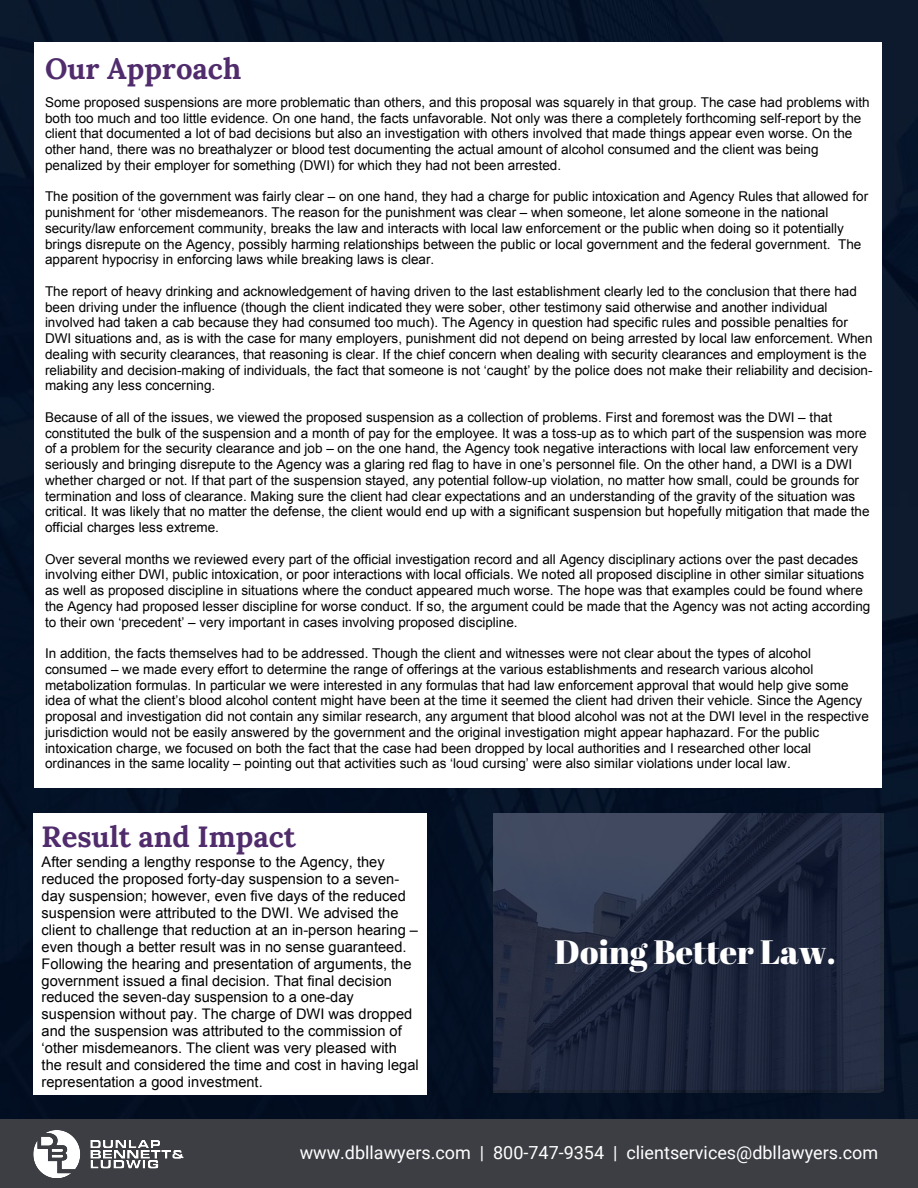
<style>
.page{position:relative;width:918px;height:1188px;background:#041227}
.page>*{position:absolute;margin:0;border:0;box-sizing:border-box;transform-origin:0 0}
.t1{font:33.75px "Abril Fatface";color:#fff}
.t2{font:700 29.25px "Lora";color:#502c6c}
.t3{font:18px "Roboto";color:#fff}
.t4{font:14.7px/16.8px "Arial";color:#000}
.t5{font:13.5px/15.8px "Arial";color:#000}
</style>
<div class="page">
<div style="left:35px;top:42px;width:847px;height:745px;background:#fff"></div>
<div style="left:33px;top:813px;width:393px;height:282px;background:#fff"></div>
<img style="left:494px;top:813px;width:389px;height:279px">
<div style="left:0;top:1119px;width:918px;height:69px;background:#3d3e43"></div>
<img style="left:33px;top:1131px;width:151px;height:47px">
<h2 class="t2" style="left:45px;top:46px;width:198px">Our Approach</h2>
<p class="t5" style="left:45px;top:94px;width:826px">Some proposed suspensions are more problematic than others, and this proposal was squarely in that group. The case had problems with both too much and too little evidence. On one hand, the facts unfavorable. Not only was there a completely forthcoming self-report by the client that documented a lot of bad decisions but also an investigation with others involved that made things appear even worse. On the other hand, there was no breathalyzer or blood test documenting the actual amount of alcohol consumed and the client was being penalized by their employer for something (DWI) for which they had not been arrested.</p>
<p class="t5" style="left:45px;top:189px;width:825px">The position of the government was fairly clear – on one hand, they had a charge for public intoxication and Agency Rules that allowed for punishment for ‘other misdemeanors. The reason for the punishment was clear – when someone, let alone someone in the national security/law enforcement community, breaks the law and interacts with local law enforcement or the public when doing so it potentially brings disrepute on the Agency, possibly harming relationships between the public or local government and the federal government. The apparent hypocrisy in enforcing laws while breaking laws is clear.</p>
<p class="t5" style="left:45px;top:283px;width:829px">The report of heavy drinking and acknowledgement of having driven to the last establishment clearly led to the conclusion that there had been driving under the influence (though the client indicated they were sober, other testimony said otherwise and another individual involved had taken a cab because they had consumed too much). The Agency in question had specific rules and possible penalties for DWI situations and, as is with the case for many employers, punishment did not depend on being arrested by local law enforcement. When dealing with security clearances, that reasoning is clear. If the chief concern when dealing with security clearances and employment is the reliability and decision-making of individuals, the fact that someone is not ‘caught’ by the police does not make their reliability and decision&shy;making any less concerning.</p>
<p class="t5" style="left:45px;top:409px;width:826px">Because of all of the issues, we viewed the proposed suspension as a collection of problems. First and foremost was the DWI – that constituted the bulk of the suspension and a month of pay for the employee. It was a toss-up as to which part of the suspension was more of a problem for the security clearance and job – on the one hand, the Agency took negative interactions with local law enforcement very seriously and bringing disrepute to the Agency was a glaring red flag to have in one’s personnel file. On the other hand, a DWI is a DWI whether charged or not. If that part of the suspension stayed, any potential follow-up violation, no matter how small, could be grounds for termination and loss of clearance. Making sure the client had clear expectations and an understanding of the gravity of the situation was critical. It was likely that no matter the defense, the client would end up with a significant suspension but hopefully mitigation that made the official charges less extreme.</p>
<p class="t5" style="left:45px;top:551px;width:827px">Over several months we reviewed every part of the official investigation record and all Agency disciplinary actions over the past decades involving either DWI, public intoxication, or poor interactions with local officials. We noted all proposed discipline in other similar situations as well as proposed discipline in situations where the conduct appeared much worse. The hope was that examples could be found where the Agency had proposed lesser discipline for worse conduct. If so, the argument could be made that the Agency was not acting according to their own ‘precedent’ – very important in cases involving proposed discipline.</p>
<p class="t5" style="left:45px;top:646px;width:825px">In addition, the facts themselves had to be addressed. Though the client and witnesses were not clear about the types of alcohol consumed – we made every effort to determine the range of offerings at the various establishments and research various alcohol metabolization formulas. In particular we were interested in any formulas that had law enforcement approval that would help give some idea of what the client’s blood alcohol content might have been at the time it seemed the client had driven their vehicle. Since the Agency proposal and investigation did not contain any similar research, any argument that blood alcohol was not at the DWI level in the respective jurisdiction would not be easily answered by the government and the original investigation might appear haphazard. For the public intoxication charge, we focused on both the fact that the case had been dropped by local authorities and I researched other local ordinances in the same locality – pointing out that activities such as ‘loud cursing’ were also similar violations under local law.</p>
<h2 class="t2" style="left:42px;top:815px;width:256px">Result and Impact</h2>
<p class="t4" style="left:42px;top:854px;width:379px">After sending a lengthy response to the Agency, they reduced the proposed forty-day suspension to a seven&shy;day suspension; however, even five days of the reduced suspension were attributed to the DWI. We advised the client to challenge that reduction at an in-person hearing – even though a better result was in no sense guaranteed.<br>Following the hearing and presentation of arguments, the government issued a final decision. That final decision reduced the seven-day suspension to a one-day suspension without pay. The charge of DWI was dropped and the suspension was attributed to the commission of ‘other misdemeanors. The client was very pleased with the result and considered the time and cost in having legal representation a good investment.</p>
<h1 class="t1" style="left:555px;top:928px;width:283px">Doing Better Law.</h1>
<h3 class="t3" style="left:300px;top:1140px;width:580px">www.dbllawyers.com | 800-747-9354 | clientservices@dbllawyers.com</h3>
</div>
